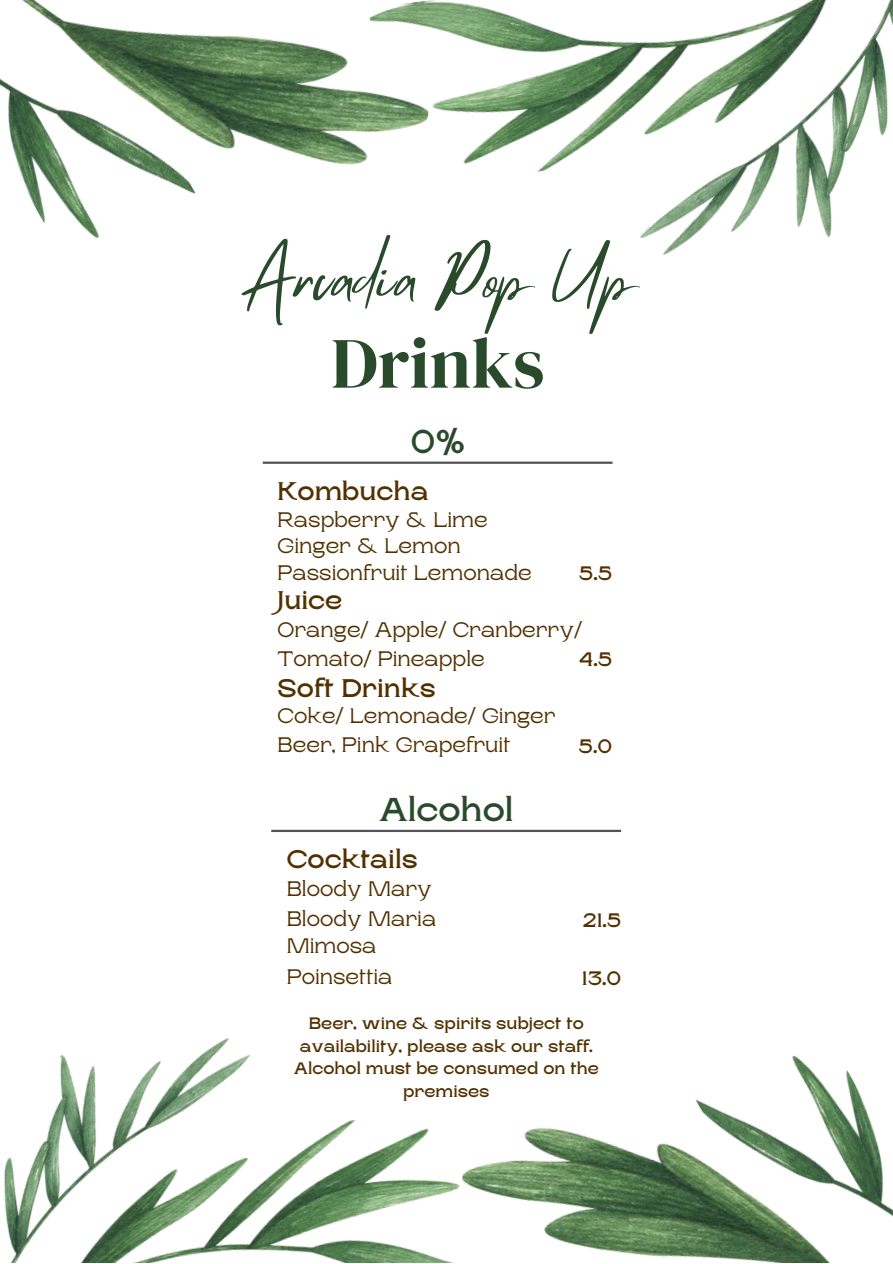
<style>
.page{position:relative;width:893px;height:1264px;background:#fff}
.page>*{position:absolute;margin:0;border:0;box-sizing:border-box;transform-origin:0 0}
.t1{font:72px "DM Serif Display";color:#294b2c}
.t2{font:60px "Mistrully";color:#294b2c}
.t3{font:700 33px "Rasputin";color:#294b2c}
.t4{font:700 25.5px "Rasputin";color:#523100}
.t5{font:21px/29.2px "Rasputin";color:#523100}
.t6{font:700 19.5px "Rasputin";color:#523100}
.t7{font:700 16.5px/22.5px "Rasputin";color:#523100;text-align:center}
</style>
<div class="page">
<img style="left:250px;top:1120px;width:202px;height:142px">
<img style="left:4px;top:1038px;width:246px;height:224px">
<img style="left:695px;top:1055px;width:170px;height:52px">
<img style="left:452px;top:1107px;width:440px;height:155px">
<img style="left:438px;top:1px;width:202px;height:171px">
<img style="left:640px;top:0;width:252px;height:255px">
<img style="left:25px;top:185px;width:170px;height:53px">
<img style="left:0;top:0;width:438px;height:185px">
<hr style="left:271px;top:829px;width:350px;height:3px;background:#545454">
<hr style="left:263px;top:461px;width:349px;height:3px;background:#545454">
<p class="t2" style="left:238px;top:230px;width:400px">Arcadia Pop Up</p>
<p class="t1" style="left:331px;top:313px;width:215px">Drinks</p>
<p class="t3" style="left:410px;top:423px;width:56px">0%</p>
<p class="t4" style="left:277px;top:476px;width:152px">Kombucha</p>
<p class="t5" style="left:277px;top:506px;width:212px">Raspberry &amp; Lime</p>
<p class="t5" style="left:277px;top:531px;width:185px">Ginger &amp; Lemon</p>
<p class="t5" style="left:277px;top:558px;width:255px">Passionfruit Lemonade</p>
<p class="t4" style="left:277px;top:586px;width:66px">Juice</p>
<p class="t5" style="left:277px;top:615px;width:306px">Orange/ Apple/ Cranberry/<br>Tomato/ Pineapple</p>
<p class="t4" style="left:277px;top:674px;width:159px">Soft Drinks</p>
<p class="t5" style="left:277px;top:701px;width:279px">Coke/ Lemonade/ Ginger<br>Beer, Pink Grapefruit</p>
<p class="t6" style="left:579px;top:562px;width:35px">5.5</p>
<p class="t6" style="left:579px;top:648px;width:35px">4.5</p>
<p class="t6" style="left:578px;top:735px;width:35px">5.0</p>
<p class="t3" style="left:379px;top:791px;width:136px">Alcohol</p>
<p class="t4" style="left:287px;top:844px;width:132px">Cocktails</p>
<p class="t5" style="left:287px;top:874px;width:147px">Bloody Mary</p>
<p class="t5" style="left:287px;top:904px;width:151px">Bloody Maria</p>
<p class="t6" style="left:582px;top:909px;width:40px">21.5</p>
<p class="t5" style="left:287px;top:931px;width:91px">Mimosa</p>
<p class="t5" style="left:287px;top:962px;width:107px">Poinsettia</p>
<p class="t6" style="left:581px;top:967px;width:41px">13.0</p>
<p class="t7" style="left:300px;top:1012px;width:295px">Beer, wine &amp; spirits subject to availability, please ask our staff.</p>
<p class="t7" style="left:294px;top:1057px;width:306px">Alcohol must be consumed on the premises</p>
</div>
